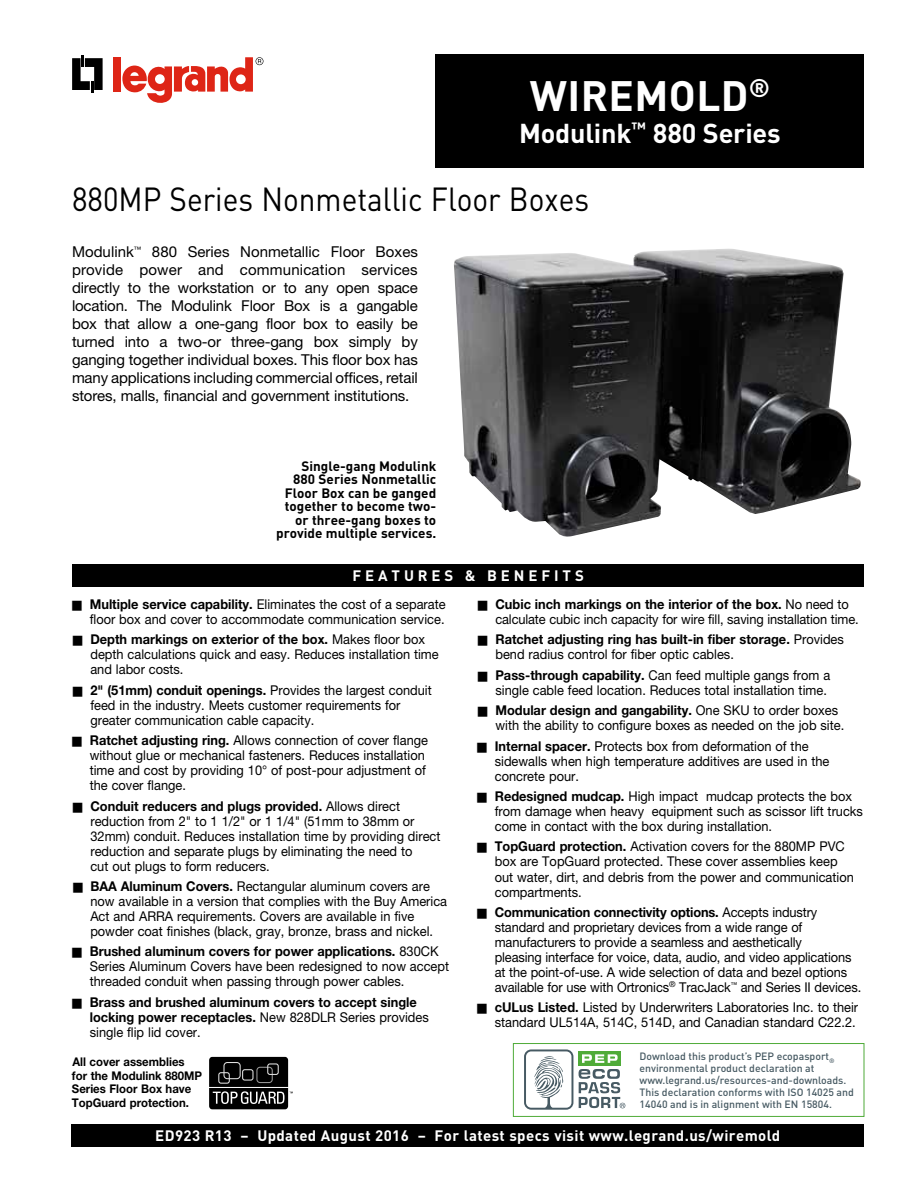
<style>
.page{position:relative;width:918px;height:1188px;background:#fff}
.page>*{position:absolute;margin:0;border:0;box-sizing:border-box;transform-origin:0 0}
.t1{font:700 42px "DIN Pro";letter-spacing:.01em;color:#fff}
.t2{font:33px "DIN Pro";color:#000;scale:.9 1}
.t3{font:700 27px "DIN Pro";letter-spacing:-.01em;color:#fff}
.t4{font:15px/18px "Helvetica Neue";letter-spacing:-.01em;color:#000;text-align:justify}
.t5{font:700 15px "DIN Pro";letter-spacing:.025em;color:#fff}
.t6{font:700 15px "DIN Pro";letter-spacing:.26em;color:#fff}
.t7{font:13.5px/15px "Helvetica Neue";color:#000;scale:.95 1}
.t8{font:700 13.5px/13.5px "DIN Pro";color:#000;text-align:right}
.t9{font:700 13.5px/15px "Helvetica Neue";color:#000;scale:.95 1}
.t10{font:700 12px/13.5px "Helvetica Neue";color:#000;scale:.95 1}
.t11{font:500 10.5px/12px "DIN Pro";color:#475a63}
.s1{font-weight:700}
.s2{font-weight:400}
</style>
<div class="page">
<div style="left:436px;top:54px;width:428px;height:113px;background:#000"></div>
<div style="left:72px;top:564px;width:792px;height:23px;background:#000"></div>
<img style="left:454px;top:249px;width:407px;height:288px">
<div style="left:72px;top:1124px;width:792px;height:23px;background:#000"></div>
<div style="left:209px;top:1057px;width:79px;height:52px;background:#000;border-radius:3px"></div>
<div style="left:223px;top:1062px;width:18px;height:17px;border:1px solid #dfdfdf;border-radius:3px"></div>
<svg style="left:218px;top:1063px;width:61px;height:21px"></svg>
<svg style="left:213px;top:1091px;width:80px;height:13px"></svg>
<hr style="left:208px;top:1087px;width:81px;height:1px;background:#fff">
<svg style="left:72px;top:55px;width:31px;height:38px"></svg>
<div style="left:114px;top:57px;width:7px;height:35px;background:#de2516"></div>
<svg style="left:122px;top:57px;width:141px;height:46px"></svg>
<div style="left:513px;top:1043px;width:351px;height:74px;border:1px solid #4fab38"></div>
<div style="left:578px;top:1051px;width:42px;height:15px;background:#4fab38"></div>
<svg style="left:582px;top:1054px;width:36px;height:9px"></svg>
<svg style="left:524px;top:1049px;width:49px;height:61px"></svg>
<svg style="left:579px;top:1069px;width:46px;height:39px"></svg>
<h1 class="t1" style="left:530px;top:67px;width:242px">WIREMOLD<sup>®</sup></h1>
<h3 class="t3" style="left:519px;top:115px;width:263px">Modulink<sup>™</sup> 880 Series</h3>
<h2 class="t2" style="left:72px;top:177px;width:576px">880MP Series Nonmetallic Floor Boxes</h2>
<p class="t4" style="left:72px;top:242px;width:347px">Modulink<sup>™</sup> 880 Series Nonmetallic Floor Boxes provide power and communication services directly to the workstation or to any open space location. The Modulink Floor Box is a gangable box that allow a one-gang floor box to easily be turned into a two-or three-gang box simply by ganging together individual boxes. This floor box has many applications including commercial offices, retail stores, malls, financial and government institutions.</p>
<p class="t8" style="left:276px;top:459px;width:162px">Single-gang Modulink<br>880 Series Nonmetallic<br>Floor Box can be ganged together to become two&shy;or three-gang boxes to provide multiple services.</p>
<p class="t6" style="left:352px;top:565px;width:233px">FEATURES &amp; BENEFITS</p>
<p class="t7" style="left:72px;top:597px;width:395px;text-align:right">■ <span class="s1">Multiple service capability.</span> Eliminates the cost of a separate floor box and cover to accommodate communication service.</p>
<p class="t7" style="left:90px;top:632px;width:368px;text-indent:-18px">■ <span class="s1">Depth markings on exterior of the box.</span> Makes floor box depth calculations quick and easy. Reduces installation time and labor costs.</p>
<p class="t7" style="left:90px;top:682px;width:361px;text-indent:-18px">■ <span class="s1">2" (51mm) conduit openings.</span> Provides the largest conduit feed in the industry. Meets customer requirements for greater communication cable capacity.</p>
<p class="t7" style="left:90px;top:733px;width:358px;text-indent:-18px">■ <span class="s1">Ratchet adjusting ring.</span> Allows connection of cover flange without glue or mechanical fasteners. Reduces installation time and cost by providing 10° of post-pour adjustment of the cover flange.</p>
<p class="t7" style="left:90px;top:798px;width:370px;text-indent:-18px">■ <span class="s1">Conduit reducers and plugs provided.</span> Allows direct reduction from 2" to 1 1/2" or 1 1/4" (51mm to 38mm or 32mm) conduit. Reduces installation time by providing direct reduction and separate plugs by eliminating the need to<br>cut out plugs to form reducers.</p>
<p class="t7" style="left:90px;top:879px;width:377px;text-indent:-17px">■ <span class="s1">BAA Aluminum Covers.</span> Rectangular aluminum covers are now available in a version that complies with the Buy America Act and ARRA requirements. Covers are available in five powder coat finishes (black, gray, bronze, brass and nickel.</p>
<p class="t7" style="left:90px;top:944px;width:380px;text-indent:-18px">■ <span class="s1">Brushed aluminum covers for power applications.</span> 830CK<br>Series Aluminum Covers have been redesigned to now accept threaded conduit when passing through power cables.</p>
<p class="t9" style="left:90px;top:994px;width:358px;text-indent:-18px">■ Brass and brushed aluminum covers to accept single locking power receptacles. <span class="s2">New 828DLR Series provides single flip lid cover.</span></p>
<p class="t7" style="left:495px;top:597px;width:384px;text-indent:-18px">■ <span class="s1">Cubic inch markings on the interior of the box.</span> No need to calculate cubic inch capacity for wire fill, saving installation time.</p>
<p class="t7" style="left:495px;top:632px;width:368px;text-indent:-18px">■ <span class="s1">Ratchet adjusting ring has built-in fiber storage.</span> Provides bend radius control for fiber optic cables.</p>
<p class="t7" style="left:478px;top:667px;width:372px;text-align:right">■ <span class="s1">Pass-through capability.</span> Can feed multiple gangs from a single cable feed location. Reduces total installation time.</p>
<p class="t7" style="left:495px;top:703px;width:369px;text-indent:-18px">■ <span class="s1">Modular design and gangability.</span> One SKU to order boxes with the ability to configure boxes as needed on the job site.</p>
<p class="t7" style="left:495px;top:738px;width:354px;text-indent:-18px">■ <span class="s1">Internal spacer.</span> Protects box from deformation of the sidewalls when high temperature additives are used in the concrete pour.</p>
<p class="t7" style="left:495px;top:789px;width:389px;text-indent:-18px">■ <span class="s1">Redesigned mudcap.</span> High impact mudcap protects the box from damage when heavy equipment such as scissor lift trucks come in contact with the box during installation.</p>
<p class="t7" style="left:495px;top:839px;width:379px;text-indent:-18px">■ <span class="s1">TopGuard protection.</span> Activation covers for the 880MP PVC box are TopGuard protected. These cover assemblies keep out water, dirt, and debris from the power and communication compartments.</p>
<p class="t7" style="left:495px;top:904px;width:387px;text-indent:-18px">■ <span class="s1">Communication connectivity options.</span> Accepts industry standard and proprietary devices from a wide range of manufacturers to provide a seamless and aesthetically<br>pleasing interface for voice, data, audio, and video applications at the point-of-use. A wide selection of data and bezel options available for use with Ortronics<sup>®</sup> TracJack<sup>™</sup> and Series II devices.</p>
<p class="t7" style="left:477px;top:1000px;width:403px;text-align:right">■ <span class="s1">cULus Listed.</span> Listed by Underwriters Laboratories Inc. to their standard UL514A, 514C, 514D, and Canadian standard C22.2.</p>
<p class="t10" style="left:72px;top:1055px;width:139px">All cover assemblies for the Modulink 880MP<br>Series Floor Box have<br>TopGuard protection.</p>
<p class="t11" style="left:640px;top:1049px;width:216px">Download this product’s PEP ecopasport<sub>® </sub>environmental product declaration at www.legrand.us/resources-and-downloads.<br>This declaration conforms with ISO 14025 and 14040 and is in alignment with EN 15804.</p>
<p class="t5" style="left:155px;top:1126px;width:627px">ED923 R13 – Updated August 2016 – For latest specs visit www.legrand.us/wiremold</p>
</div>
